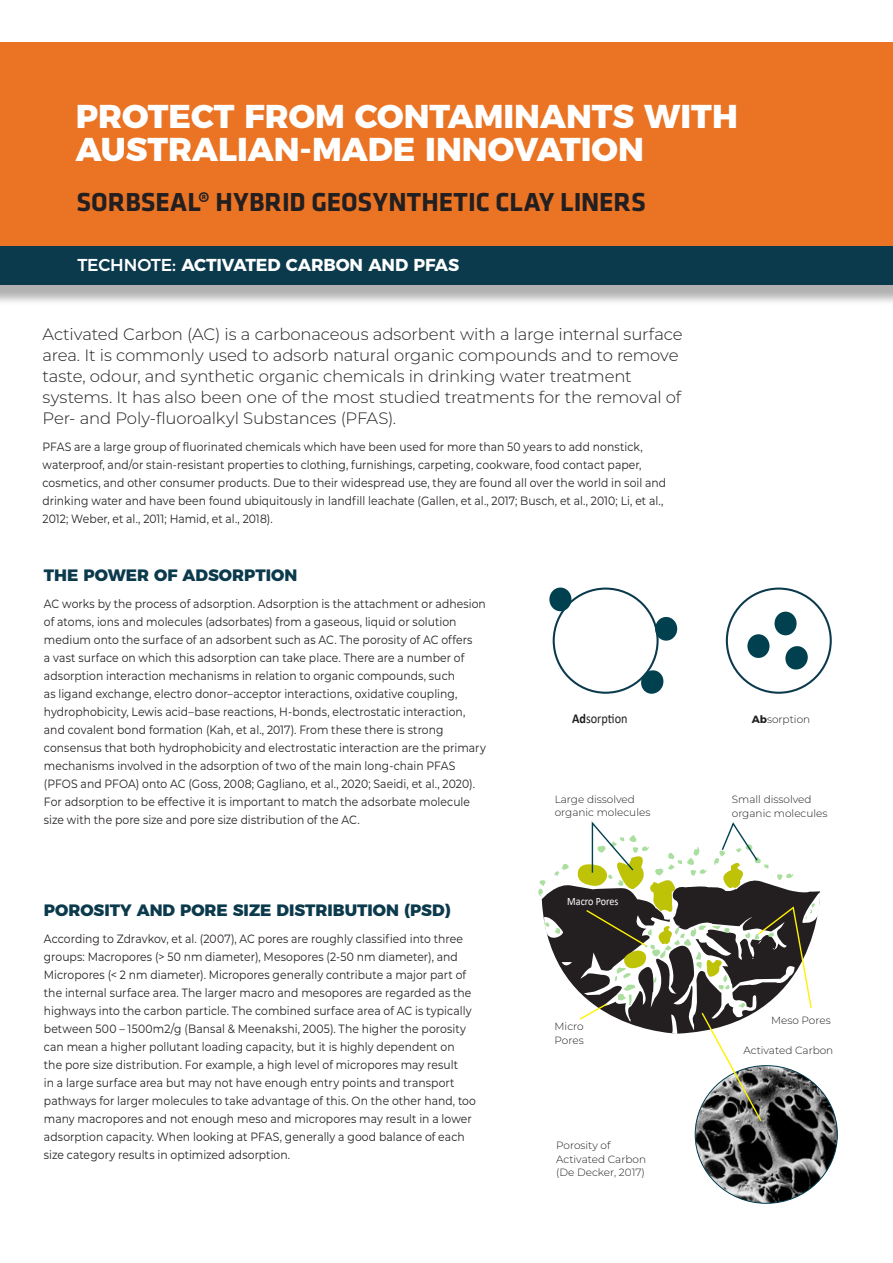
<style>
.page{position:relative;width:893px;height:1263px;background:#fff}
.page>*{position:absolute;margin:0;border:0;box-sizing:border-box;transform-origin:0 0}
.Header_-_tech_sheet{font:800 33px/33px "Montserrat";color:#fff}
.Subhead_1_-_tech_sheet{font:700 27px "Klavika";letter-spacing:.005em;color:#231f20}
.Subhead_2_-_tech_sheet{font:700 17.25px "Montserrat";letter-spacing:-.005em;color:#fff}
.Intro_Text_-_tech_sheet{font:300 16.5px/21px "Montserrat";letter-spacing:-.01em;color:#231f20}
.Table_Header_-_tech_sheet{font:800 16.5px "Montserrat";color:#0b3a4d}
.Table{font:13.65px "Calibri";color:#231f20;scale:.9 1}
.Body_Text_-_tech_sheets{font:12px/18px "Montserrat";letter-spacing:.005em;color:#231f20;scale:.9 1}
.Table-2{font:11.25px "Calibri";color:#fff;scale:.9 1}
.Table_Text_-_tech_sheet{font:300 10.5px/13.5px "Montserrat";color:#231f20}
.s1{font-weight:500}
.s2{font-weight:700}
</style>
<div class="page">
<div style="left:0;top:47px;width:893px;height:259px;background:#231f20;opacity:.35"></div>
<div style="left:0;top:43px;width:893px;height:242px;background:#ea7324"></div>
<div style="left:0;top:247px;width:893px;height:38px;background:#0b3a4d"></div>
<div style="left:553px;top:587px;width:106px;height:107px;border:2px solid #0b3a4d;border-radius:50%"></div>
<div style="left:549px;top:587px;width:22px;height:24px;background:#01414f;border-radius:50%"></div>
<div style="left:655px;top:617px;width:22px;height:24px;background:#01414f;border-radius:50%"></div>
<svg style="left:639px;top:669px;width:25px;height:25px"></svg>
<div style="left:726px;top:587px;width:106px;height:107px;border:2px solid #0b3a4d;border-radius:50%"></div>
<div style="left:747px;top:634px;width:22px;height:24px;background:#01414f;border-radius:50%"></div>
<div style="left:774px;top:612px;width:23px;height:23px;background:#01414f;border-radius:50%"></div>
<svg style="left:785px;top:646px;width:23px;height:24px"></svg>
<img style="left:695px;top:1090px;width:142px;height:113px">
<svg style="left:538px;top:821px;width:283px;height:302px"></svg>
<p class="Header_-_tech_sheet" style="left:76px;top:97px;width:664px">PROTECT FROM CONTAMINANTS WITH<br>AUSTRALIAN-MADE INNOVATION</p>
<p class="Subhead_1_-_tech_sheet" style="left:77px;top:188px;width:571px">SORBSEAL® HYBRID GEOSYNTHETIC CLAY LINERS</p>
<p class="Subhead_2_-_tech_sheet" style="left:77px;top:251px;width:383px"><span class="s1">TECHNOTE:</span> ACTIVATED CARBON AND PFAS</p>
<p class="Intro_Text_-_tech_sheet" style="left:43px;top:323px;width:642px">Activated Carbon (AC) is a carbonaceous adsorbent with a large internal surface area. It is commonly used to adsorb natural organic compounds and to remove taste, odour, and synthetic organic chemicals in drinking water treatment systems. It has also been one of the most studied treatments for the removal of Per- and Poly-fluoroalkyl Substances (PFAS).</p>
<p class="Body_Text_-_tech_sheets" style="left:43px;top:437px;width:694px">PFAS are a large group of fluorinated chemicals which have been used for more than 50 years to add nonstick, waterproof, and/or stain-resistant properties to clothing, furnishings, carpeting, cookware, food contact paper, cosmetics, and other consumer products. Due to their widespread use, they are found all over the world in soil and drinking water and have been found ubiquitously in landfill leachate (Gallen, et al., 2017; Busch, et al., 2010; Li, et al., 2012; Weber, et al., 2011; Hamid, et al., 2018).</p>
<p class="Table_Header_-_tech_sheet" style="left:44px;top:561px;width:255px">THE POWER OF ADSORPTION</p>
<p class="Body_Text_-_tech_sheets" style="left:44px;top:594px;width:493px">AC works by the process of adsorption. Adsorption is the attachment or adhesion of atoms, ions and molecules (adsorbates) from a gaseous, liquid or solution medium onto the surface of an adsorbent such as AC. The porosity of AC offers<br>a vast surface on which this adsorption can take place. There are a number of adsorption interaction mechanisms in relation to organic compounds, such<br>as ligand exchange, electro donor–acceptor interactions, oxidative coupling, hydrophobicity, Lewis acid–base reactions, H-bonds, electrostatic interaction, and covalent bond formation (Kah, et al., 2017). From these there is strong consensus that both hydrophobicity and electrostatic interaction are the primary mechanisms involved in the adsorption of two of the main long-chain PFAS (PFOS and PFOA) onto AC (Goss, 2008; Gagliano, et al., 2020; Saeidi, et al., 2020).<br>For adsorption to be effective it is important to match the adsorbate molecule size with the pore size and pore size distribution of the AC.</p>
<p class="Table_Header_-_tech_sheet" style="left:44px;top:897px;width:408px">POROSITY AND PORE SIZE DISTRIBUTION (PSD)</p>
<p class="Body_Text_-_tech_sheets" style="left:44px;top:929px;width:482px">According to Zdravkov, et al. (2007), AC pores are roughly classified into three groups: Macropores (&gt; 50 nm diameter), Mesopores (2-50 nm diameter), and Micropores (&lt; 2 nm diameter). Micropores generally contribute a major part of the internal surface area. The larger macro and mesopores are regarded as the highways into the carbon particle. The combined surface area of AC is typically between 500 – 1500m2/g (Bansal &amp; Meenakshi, 2005). The higher the porosity can mean a higher pollutant loading capacity, but it is highly dependent on<br>the pore size distribution. For example, a high level of micropores may result<br>in a large surface area but may not have enough entry points and transport pathways for larger molecules to take advantage of this. On the other hand, too many macropores and not enough meso and micropores may result in a lower adsorption capacity. When looking at PFAS, generally a good balance of each size category results in optimized adsorption.</p>
<p class="Table" style="left:572px;top:709px;width:63px"><span class="s2">Ad</span>sorption</p>
<p class="Table_Text_-_tech_sheet" style="left:752px;top:712px;width:60px"><span class="s2">Ab</span>sorption</p>
<p class="Table_Text_-_tech_sheet" style="left:555px;top:792px;width:97px">Large dissolved organic molecules</p>
<p class="Table_Text_-_tech_sheet" style="left:732px;top:792px;width:97px">Small dissolved organic molecules</p>
<p class="Table-2" style="left:567px;top:894px;width:59px">Macro Pores</p>
<p class="Table_Text_-_tech_sheet" style="left:555px;top:1019px;width:31px">Micro<br>Pores</p>
<p class="Table_Text_-_tech_sheet" style="left:556px;top:1138px;width:91px">Porosity of<br>Activated Carbon (De Decker, 2017)</p>
<p class="Table_Text_-_tech_sheet" style="left:771px;top:1013px;width:61px">Meso Pores</p>
<p class="Table_Text_-_tech_sheet" style="left:743px;top:1043px;width:91px">Activated Carbon</p>
</div>
